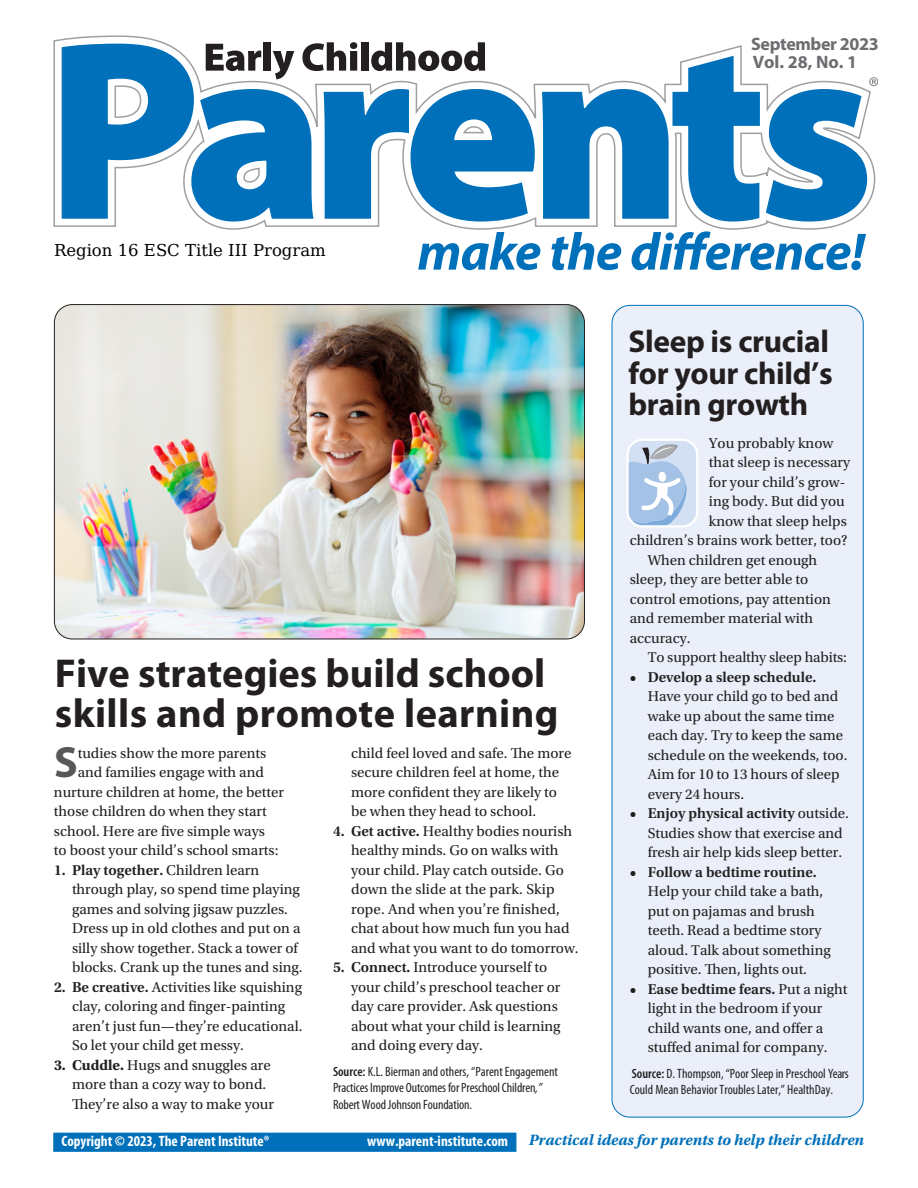
<style>
.page{position:relative;width:918px;height:1188px;background:#fff}
.page>*{position:absolute;margin:0;border:0;box-sizing:border-box;transform-origin:0 0}
.t1{font:700 43.95px "Myriad Pro";color:#57585a}
.t2{font:700 40.5px/40.5px "Myriad Pro";color:#231f20}
.t3{font:700 31.5px/31.5px "Myriad Pro";letter-spacing:-.01em;color:#231f20;text-align:justify}
.t4{font:700 18px/18px "Myriad Pro";letter-spacing:-.02em;color:#6c6d70}
.t5{font:16.5px "DejaVu Math Te X Gyre";color:#000}
.t6{font:italic 700 15.75px "Utopia Std";color:#0070ba}
.t7{font:15px/19.5px "Utopia Std";color:#231f20}
.t8{font:700 condensed 15px "Myriad Pro";color:#fff}
.t9{font:600 15px "Utopia Std";color:#231f20}
.t10{font:condensed 13.5px/16.5px "Myriad Pro";color:#231f20}
.s1{font-weight:600}
.s2{font-style:italic}
.s3{font-weight:700}
</style>
<div class="page">
<svg style="left:53px;top:35px;width:795px;height:195px"></svg>
<svg style="left:418px;top:232px;width:122px;height:38px"></svg>
<svg style="left:551px;top:232px;width:70px;height:38px"></svg>
<svg style="left:632px;top:231px;width:234px;height:39px"></svg>
<svg style="left:766px;top:77px;width:112px;height:145px"></svg>
<div style="left:612px;top:305px;width:251px;height:812px;background:#eaeff9;border-radius:18px"></div>
<div style="left:53px;top:1133px;width:463px;height:19px;background:#0070ba;border:2px solid #0070ba"></div>
<svg style="left:626px;top:439px;width:72px;height:88px;background:#c2d3ea"></svg>
<img style="left:54px;top:305px;width:530px;height:334px">
<p class="t4" style="left:751px;top:34px;width:129px">September 2023<br>Vol. 28, No. 1</p>
<p class="t5" style="left:54px;top:243px;width:273px">Region 16 ESC Title III Program</p>
<h2 class="t2" style="left:55px;top:651px;width:505px">Five strategies build school skills and promote learning</h2>
<p class="t7" style="left:351px;top:743px;width:222px">child feel loved and safe. The more secure children feel at home, the more confident they are likely to be when they head to school.</p>
<p class="t7" style="left:351px;top:821px;width:229px;text-indent:-18px"><span class="s1">4. Get active.</span> Healthy bodies nourish healthy minds. Go on walks with your child. Play catch outside. Go down the slide at the park. Skip rope. And when you’re finished, chat about how much fun you had and what you want to do tomorrow.</p>
<p class="t7" style="left:351px;top:958px;width:211px;text-indent:-18px"><span class="s1">5. Connect.</span> Introduce yourself to your child’s preschool teacher or day care provider. Ask questions about what your child is learning and doing every day.</p>
<p class="t10" style="left:333px;top:1063px;width:226px"><span class="s1">Source:</span> K.L. Bierman and others, “Parent Engagement<br>Practices Improve Outcomes for Preschool Children<span class="s2">,”<br></span>Robert Wood Johnson Foundation.</p>
<h1 class="t1" style="left:54px;top:734px;width:25px">S</h1>
<p class="t7" style="left:78px;top:743px;width:190px">tudies show the more parents</p>
<p class="t7" style="left:78px;top:763px;width:188px">and families engage with and</p>
<p class="t7" style="left:54px;top:782px;width:232px">nurture children at home, the better</p>
<p class="t7" style="left:54px;top:802px;width:214px">those children do when they start</p>
<p class="t7" style="left:54px;top:821px;width:213px">school. Here are five simple ways</p>
<p class="t7" style="left:54px;top:841px;width:226px">to boost your child’s school smarts:</p>
<p class="t7" style="left:72px;top:860px;width:232px;text-indent:-18px"><span class="s1">1. Play together.</span> Children learn through play, so spend time playing games and solving jigsaw puzzles.<br>Dress up in old clothes and put on a silly show together. Stack a tower of blocks. Crank up the tunes and sing.</p>
<p class="t7" style="left:72px;top:977px;width:232px;text-indent:-18px"><span class="s1">2. Be creative.</span> Activities like squishing clay, coloring and finger-painting aren’t just fun—they’re educational.<br>So let your child get messy.</p>
<p class="t7" style="left:72px;top:1055px;width:204px;text-indent:-18px"><span class="s3">3. Cuddle.</span> Hugs and snuggles are more than a cozy way to bond.<br>They’re also a way to make your</p>
<h3 class="t3" style="left:628px;top:325px;width:206px">Sleep is crucial for your child’s brain growth</h3>
<p class="t7" style="left:709px;top:433px;width:126px">You probably know</p>
<p class="t7" style="left:709px;top:453px;width:143px">that sleep is necessary</p>
<p class="t7" style="left:709px;top:472px;width:138px">for your child’s grow-</p>
<p class="t7" style="left:709px;top:492px;width:137px">ing body. But did you</p>
<p class="t7" style="left:709px;top:511px;width:140px">know that sleep helps</p>
<p class="t7" style="left:630px;top:531px;width:219px">children’s brains work better, too?</p>
<p class="t7" style="left:648px;top:550px;width:171px">When children get enough</p>
<p class="t7" style="left:630px;top:570px;width:180px">sleep, they are better able to</p>
<p class="t7" style="left:630px;top:589px;width:203px">control emotions, pay attention</p>
<p class="t7" style="left:630px;top:609px;width:185px">and remember material with</p>
<p class="t7" style="left:630px;top:628px;width:62px">accuracy.</p>
<p class="t7" style="left:648px;top:648px;width:201px">To support healthy sleep habits:</p>
<p class="t9" style="left:630px;top:668px;width:188px">• Develop a sleep schedule.</p>
<p class="t7" style="left:648px;top:687px;width:201px">Have your child go to bed and wake up about the same time each day. Try to keep the same schedule on the weekends, too.<br>Aim for 10 to 13 hours of sleep every 24 hours.</p>
<p class="t7" style="left:648px;top:804px;width:203px;text-indent:-18px"><span class="s1">• Enjoy physical activity</span> outside.<br>Studies show that exercise and fresh air help kids sleep better.</p>
<p class="t9" style="left:630px;top:863px;width:189px">• Follow a bedtime routine.</p>
<p class="t7" style="left:648px;top:882px;width:185px">Help your child take a bath, put on pajamas and brush teeth. Read a bedtime story aloud. Talk about something positive. Then, lights out.</p>
<p class="t7" style="left:630px;top:979px;width:219px;text-align:center"><span class="s1">• Ease bedtime fears.</span> Put a night light in the bedroom if your<br>child wants one, and offer a stuffed animal for company.</p>
<p class="t10" style="left:630px;top:1065px;width:221px"><span class="s1">Source:</span> D. Thompson, “Poor Sleep in Preschool Years<br>Could Mean Behavior Troubles Later,” HealthDay.</p>
<p class="t8" style="left:62px;top:1131px;width:210px">Copyright © 2023, The Parent Institute®</p>
<p class="t8" style="left:367px;top:1131px;width:142px">www.parent-institute.com</p>
<p class="t6" style="left:529px;top:1131px;width:337px">Practical ideas for parents to help their children</p>
</div>
